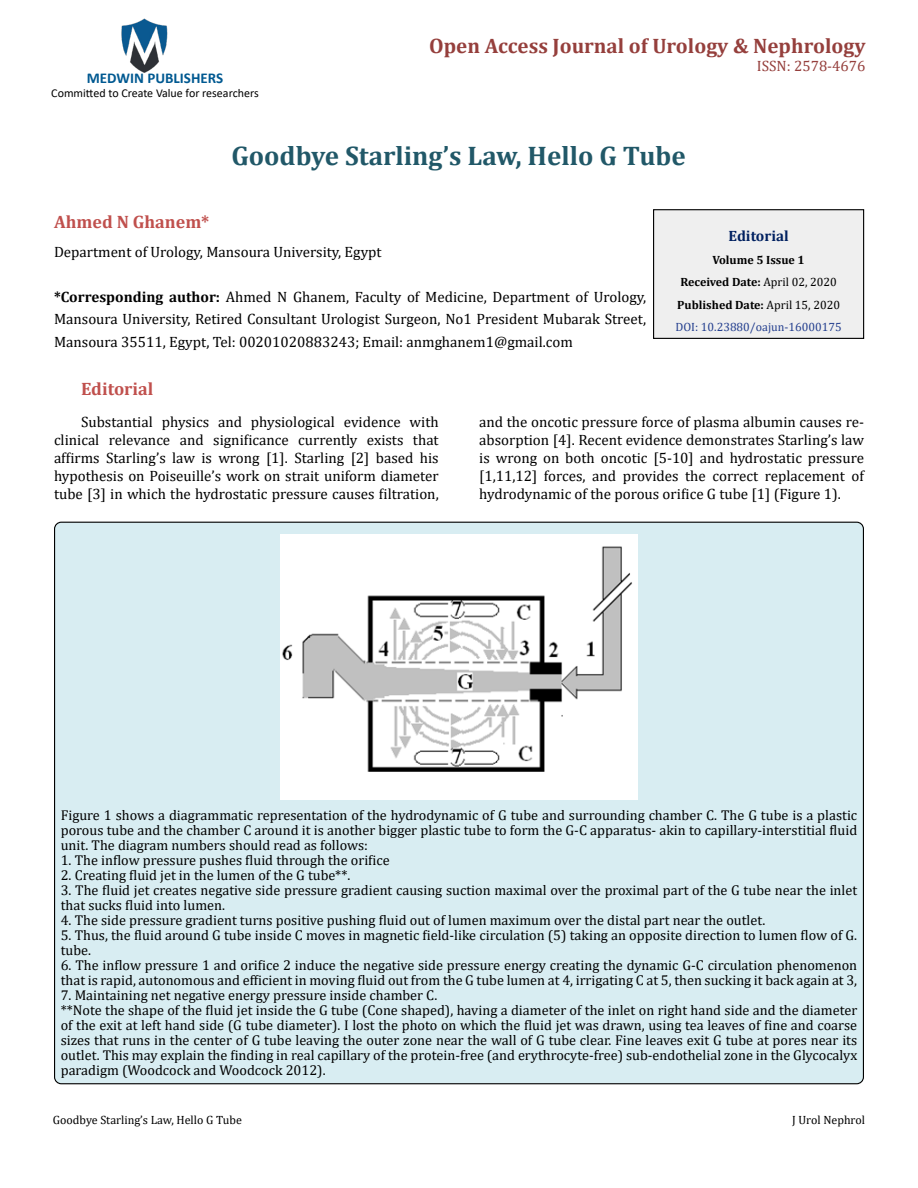
<style>
.page{position:relative;width:918px;height:1188px;background:#fff}
.page>*{position:absolute;margin:0;border:0;box-sizing:border-box;transform-origin:0 0}
.t1{font:700 27px "Cambria";color:#215868}
.t2{font:700 21px "Cambria";color:#953f3c}
.t3{font:700 18px "Cambria";color:#c0504d}
.t4{font:15px/18px "Cambria";color:#000;text-align:justify}
.t5{font:700 15px "Calibri";color:#005991}
.t6{font:15px "Cambria";color:#953f3c}
.t7{font:700 15px "Cambria";color:#002060}
.t8{font:14.25px/15px "Cambria";color:#000}
.t9{font:700 12px/22.5px "Cambria";color:#000;text-align:center}
.t10{font:12px "Cambria";color:#000}
.t11{font:12px "Calibri";color:#000}
.s1{font-weight:700}
.s2{font-weight:400}
.s3{font-weight:400;color:#25408f}
</style>
<div class="page">
<img style="left:121px;top:18px;width:47px;height:55px">
<div style="left:55px;top:522px;width:808px;height:562px;background:#d8edf2;border-radius:7px"></div>
<div style="left:654px;top:210px;width:210px;height:128px;background:#efefef"></div>
<div style="left:653px;top:209px;width:211px;height:130px;border:1px solid #000"></div>
<img style="left:281px;top:535px;width:356px;height:264px">
<p class="t5" style="left:87px;top:67px;width:138px">MEDWIN PUBLISHERS</p>
<p class="t11" style="left:51px;top:85px;width:209px">Committed to Create Value for researchers</p>
<h2 class="t2" style="left:429px;top:31px;width:438px">Open Access Journal of Urology &amp; Nephrology</h2>
<p class="t6" style="left:757px;top:57px;width:110px">ISSN: 2578-4676</p>
<h1 class="t1" style="left:231px;top:136px;width:456px">Goodbye Starling’s Law, Hello G Tube</h1>
<p class="t3" style="left:54px;top:209px;width:157px">Ahmed N Ghanem*</p>
<p class="t4" style="left:54px;top:243px;width:329px">Department of Urology, Mansoura University, Egypt</p>
<p class="t4" style="left:54px;top:285px;width:594px;line-height:22.5px"><span class="s1">*Corresponding author:</span> Ahmed N Ghanem, Faculty of Medicine, Department of Urology, Mansoura University, Retired Consultant Urologist Surgeon, No1 President Mubarak Street, Mansoura 35511, Egypt, Tel: 00201020883243; Email: anmghanem1@gmail.com</p>
<p class="t7" style="left:728px;top:226px;width:62px">Editorial</p>
<p class="t9" style="left:675px;top:248px;width:168px">Volume 5 Issue 1<br>Received Date: <span class="s2">April 02, 2020<br></span>Published Date: <span class="s2">April 15, 2020<br></span><span class="s3">DOI: 10.23880/oajun-16000175</span></p>
<p class="t3" style="left:81px;top:376px;width:74px">Editorial</p>
<p class="t4" style="left:54px;top:413px;width:386px;text-indent:27px">Substantial physics and physiological evidence with clinical relevance and significance currently exists that affirms Starling’s law is wrong [1]. Starling [2] based his hypothesis on Poiseuille’s work on strait uniform diameter tube [3] in which the hydrostatic pressure causes filtration,</p>
<p class="t4" style="left:479px;top:413px;width:386px">and the oncotic pressure force of plasma albumin causes re&shy;absorption [4]. Recent evidence demonstrates Starling’s law is wrong on both oncotic [5-10] and hydrostatic pressure [1,11,12] forces, and provides the correct replacement of hydrodynamic of the porous orifice G tube [1] (Figure 1).</p>
<p class="t8" style="left:61px;top:807px;width:798px;text-align:justify">Figure 1 shows a diagrammatic representation of the hydrodynamic of G tube and surrounding chamber C. The G tube is a plastic porous tube and the chamber C around it is another bigger plastic tube to form the G-C apparatus- akin to capillary-interstitial fluid unit. The diagram numbers should read as follows:</p>
<p class="t8" style="left:61px;top:852px;width:331px">1. The inflow pressure pushes fluid through the orifice</p>
<p class="t8" style="left:61px;top:867px;width:291px">2. Creating fluid jet in the lumen of the G tube**.</p>
<p class="t8" style="left:61px;top:882px;width:798px">3. The fluid jet creates negative side pressure gradient causing suction maximal over the proximal part of the G tube near the inlet that sucks fluid into lumen.</p>
<p class="t8" style="left:61px;top:912px;width:706px">4. The side pressure gradient turns positive pushing fluid out of lumen maximum over the distal part near the outlet.</p>
<p class="t8" style="left:61px;top:927px;width:798px">5. Thus, the fluid around G tube inside C moves in magnetic field-like circulation (5) taking an opposite direction to lumen flow of G. tube.</p>
<p class="t8" style="left:61px;top:957px;width:798px">6. The inflow pressure 1 and orifice 2 induce the negative side pressure energy creating the dynamic G-C circulation phenomenon that is rapid, autonomous and efficient in moving fluid out from the G tube lumen at 4, irrigating C at 5, then sucking it back again at 3,</p>
<p class="t8" style="left:61px;top:987px;width:798px">7. Maintaining net negative energy pressure inside chamber C.<br>**Note the shape of the fluid jet inside the G tube (Cone shaped), having a diameter of the inlet on right hand side and the diameter of the exit at left hand side (G tube diameter). I lost the photo on which the fluid jet was drawn, using tea leaves of fine and coarse sizes that runs in the center of G tube leaving the outer zone near the wall of G tube clear. Fine leaves exit G tube at pores near its outlet. This may explain the finding in real capillary of the protein-free (and erythrocyte-free) sub-endothelial zone in the Glycocalyx paradigm (Woodcock and Woodcock 2012).</p>
<p class="t10" style="left:53px;top:1113px;width:190px">Goodbye Starling’s Law, Hello G Tube</p>
<p class="t10" style="left:792px;top:1113px;width:74px">J Urol Nephrol</p>
</div>
